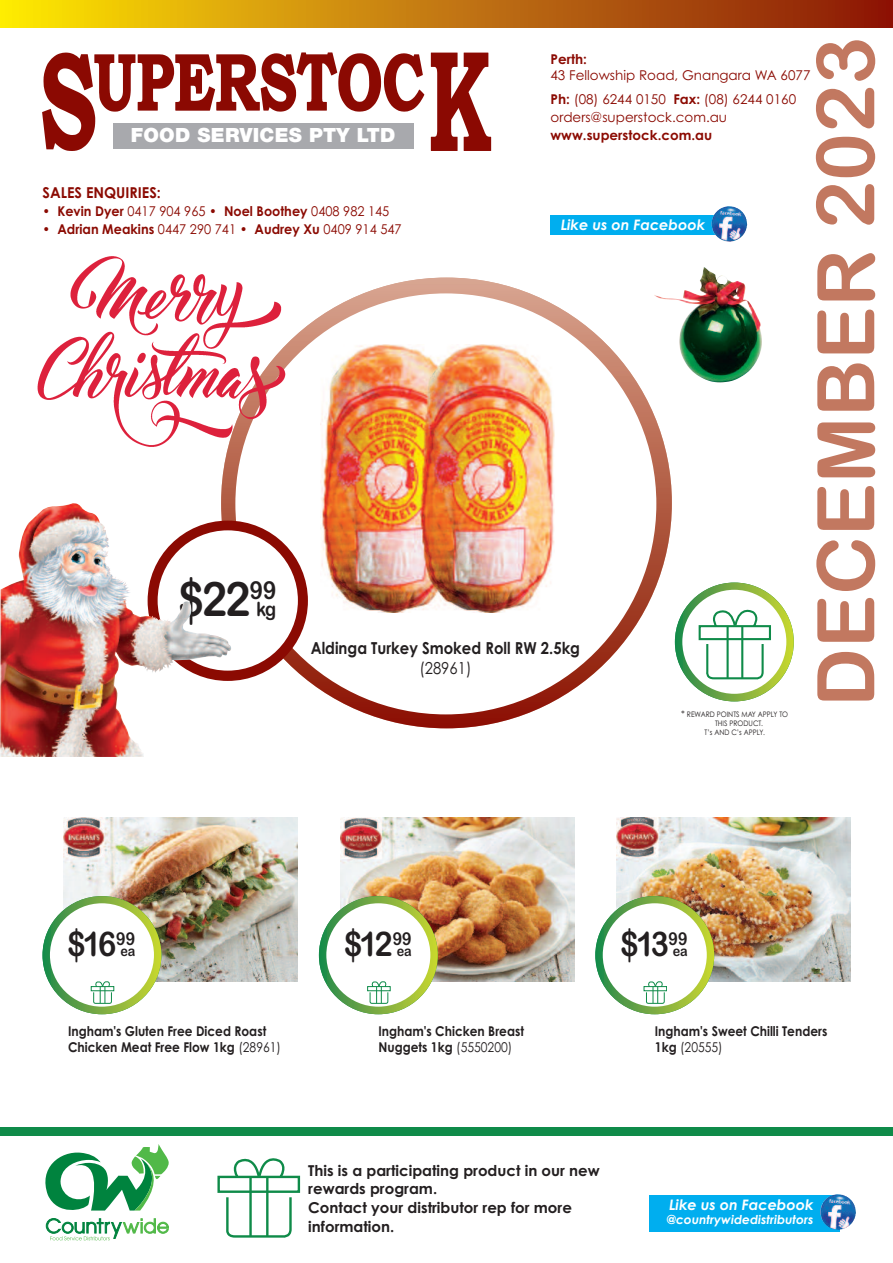
<style>
.page{position:relative;width:893px;height:1263px;background:#fff}
.page>*{position:absolute;margin:0;border:0;box-sizing:border-box;transform-origin:0 0}
.t1{font:79.5px "Arial Rounded MT Bold";color:#c27860}
.t2{font:47.7px "Arial Rounded MT Bold";color:#231f20;scale:.9 1}
.t3{font:34.05px "Arial Rounded MT Bold";color:#231f20;scale:.9 1}
.t4{font:900 19.65px "Helvetica Neue";letter-spacing:.015em;color:#fff}
.t5{font:19.65px "Arial Rounded MT Bold";color:#231f20;scale:.9 1}
.t6{font:700 16.5px "Century Gothic";color:#231f20;scale:.9 1}
.t7{font:16.5px "Century Gothic";color:#231f20;scale:.9 1}
.t8{font:700 15px/18.8px "Century Gothic";color:#231f20}
.t9{font:700 15px "Century Gothic";color:#8b0a02;scale:.96 1}
.t10{font:italic 700 14.55px "Century Gothic";color:#fff}
.t11{font:14.1px "Arial Rounded MT Bold";color:#231f20;scale:.9 1}
.t12{font:700 13.5px/16.2px "Century Gothic";color:#231f20;scale:.9 1}
.t13{font:13.5px/24px "Century Gothic";color:#8b0a02}
.t14{font:13.5px "Century Gothic";color:#8b0a02;scale:.95 1}
.t15{font:700 13.5px "Century Gothic";color:#8b0a02}
.t16{font:italic 700 12.3px "Century Gothic";color:#fff}
.t17{font:7.5px "Century Gothic";color:#231f20;scale:.9 1}
.s1{font-size:81px}
.s2{font-weight:700}
.s3{font-size:8.85px}
.s4{font-weight:400}
</style>
<div class="page">
<svg style="left:221px;top:278px;width:451px;height:450px;background:#b35f4b"></svg>
<div style="left:235px;top:293px;width:421px;height:421px;background:#fff;border-radius:50%"></div>
<img style="left:321px;top:344px;width:233px;height:268px">
<div style="left:148px;top:521px;width:160px;height:160px;background:#8b0a02;border-radius:50%"></div>
<div style="left:158px;top:530px;width:140px;height:141px;background:#fff;border-radius:50%"></div>
<img style="left:64px;top:817px;width:234px;height:164px">
<svg style="left:43px;top:896px;width:118px;height:118px;background:#77af40"></svg>
<div style="left:50px;top:903px;width:104px;height:104px;background:#fff;border-radius:50%"></div>
<div style="left:91px;top:986px;width:23px;height:5px;border:1px solid #0f8b49"></div>
<svg style="left:93px;top:981px;width:19px;height:23px"></svg>
<img style="left:340px;top:817px;width:234px;height:164px">
<svg style="left:319px;top:896px;width:119px;height:118px;background:#79af41"></svg>
<div style="left:326px;top:903px;width:104px;height:104px;background:#fff;border-radius:50%"></div>
<div style="left:367px;top:986px;width:24px;height:5px;border:1px solid #0f8b49"></div>
<svg style="left:369px;top:981px;width:19px;height:23px"></svg>
<img style="left:617px;top:817px;width:233px;height:164px">
<svg style="left:595px;top:896px;width:119px;height:118px;background:#77ae42"></svg>
<div style="left:603px;top:903px;width:104px;height:104px;background:#fff;border-radius:50%"></div>
<div style="left:644px;top:986px;width:23px;height:5px;border:1px solid #0f8b49"></div>
<svg style="left:646px;top:981px;width:19px;height:23px"></svg>
<div style="left:0;top:1127px;width:893px;height:8px;background:#0f8b49"></div>
<div style="left:649px;top:1195px;width:190px;height:37px;background:#00aeef"></div>
<img style="left:820px;top:1194px;width:36px;height:36px">
<svg style="left:675px;top:582px;width:119px;height:119px;background:#7cb246"></svg>
<div style="left:682px;top:590px;width:104px;height:104px;background:#fff;border-radius:50%"></div>
<div style="left:699px;top:625px;width:72px;height:15px;border:2px solid #0f8b49"></div>
<svg style="left:706px;top:642px;width:58px;height:37px"></svg>
<hr style="left:726px;top:626px;width:3px;height:52px;background:#0f8b49">
<hr style="left:741px;top:626px;width:2px;height:52px;background:#0f8b49">
<svg style="left:711px;top:610px;width:49px;height:24px"></svg>
<svg style="left:45px;top:1144px;width:124px;height:96px"></svg>
<div style="left:217px;top:1176px;width:83px;height:17px;border:2px solid #0f8b49"></div>
<svg style="left:226px;top:1197px;width:66px;height:40px"></svg>
<hr style="left:249px;top:1177px;width:3px;height:59px;background:#0f8b49">
<hr style="left:266px;top:1177px;width:3px;height:59px;background:#0f8b49">
<svg style="left:231px;top:1158px;width:56px;height:28px"></svg>
<div style="left:0;top:0;width:893px;height:28px;background:linear-gradient(to right,#fee309,#89120e)"></div>
<img style="left:42px;top:52px;width:450px;height:99px">
<div style="left:113px;top:123px;width:301px;height:25px;background:#a8a9ad"></div>
<div style="left:550px;top:215px;width:167px;height:20px;background:#00aeef"></div>
<img style="left:711px;top:206px;width:36px;height:36px">
<img style="left:37px;top:256px;width:253px;height:192px">
<img style="left:0;top:503px;width:232px;height:254px">
<img style="left:654px;top:276px;width:98px;height:106px">
<h1 class="t1" style="left:800px;top:707px;width:672px;rotate:-90deg">DECEMBER <span class="s1">2023</span></h1>
<p class="t15" style="left:550px;top:51px;width:38px">Perth:</p>
<p class="t13" style="left:550px;top:64px;width:261px">43 Fellowship Road, Gnangara WA 6077<br><span class="s2">Ph:</span> (08) 6244 0150</p>
<p class="t13" style="left:550px;top:91px;width:247px;line-height:18px;text-indent:123px"><span class="s2">Fax:</span> (08) 6244 0160 orders@superstock.com.au</p>
<h3 class="t4" style="left:131px;top:128px;width:266px">FOOD SERVICES PTY LTD</h3>
<p class="t15" style="left:550px;top:127px;width:163px">www.superstock.com.au</p>
<p class="t9" style="left:43px;top:184px;width:125px">SALES ENQUIRIES:</p>
<p class="t14" style="left:43px;top:204px;width:367px">• <span class="s2">Kevin Dyer</span> 0417 904 965 • <span class="s2">Noel Boothey</span> 0408 982 145</p>
<p class="t14" style="left:43px;top:222px;width:380px">• <span class="s2">Adrian Meakins</span> 0447 290 741 • <span class="s2">Audrey Xu</span> 0409 914 547</p>
<p class="t10" style="left:561px;top:217px;width:146px">Like us on Facebook</p>
<h2 class="t2" style="left:179px;top:572px;width:110px">$22<sup>99</sup></h2>
<h3 class="t5" style="left:256px;top:598px;width:24px">kg</h3>
<p class="t6" style="left:311px;top:638px;width:301px">Aldinga Turkey Smoked Roll RW 2.5kg</p>
<p class="t7" style="left:419px;top:658px;width:59px">(28961)</p>
<p class="t17" style="left:681px;top:710px;width:120px"><span class="s3">*</span> REWARD POINTS MAY APPLY TO</p>
<p class="t17" style="left:715px;top:719px;width:55px">THIS PRODUCT.</p>
<p class="t17" style="left:704px;top:728px;width:69px">T’s AND C’s APPLY.</p>
<h3 class="t3" style="left:67px;top:925px;width:77px">$16<sup>99</sup></h3>
<p class="t11" style="left:121px;top:943px;width:18px">ea</p>
<h3 class="t3" style="left:344px;top:925px;width:77px">$12<sup>99</sup></h3>
<p class="t11" style="left:397px;top:943px;width:18px">ea</p>
<h3 class="t3" style="left:621px;top:925px;width:76px">$13<sup>99</sup></h3>
<p class="t11" style="left:673px;top:943px;width:18px">ea</p>
<p class="t12" style="left:68px;top:1023px;width:238px">Ingham's Gluten Free Diced Roast<br>Chicken Meat Free Flow 1kg <span class="s4">(28961)</span></p>
<p class="t12" style="left:378px;top:1023px;width:163px">Ingham's Chicken Breast<br>Nuggets 1kg <span class="s4">(5550200)</span></p>
<p class="t12" style="left:655px;top:1023px;width:193px">Ingham's Sweet Chilli Tenders<br>1kg <span class="s4">(20555)</span></p>
<p class="t8" style="left:308px;top:1161px;width:293px">This is a participating product in our new rewards program.<br>Contact your distributor rep for more information.</p>
<p class="t10" style="left:669px;top:1196px;width:146px">Like us on Facebook</p>
<p class="t16" style="left:667px;top:1212px;width:148px">@countrywidedistributors</p>
</div>
